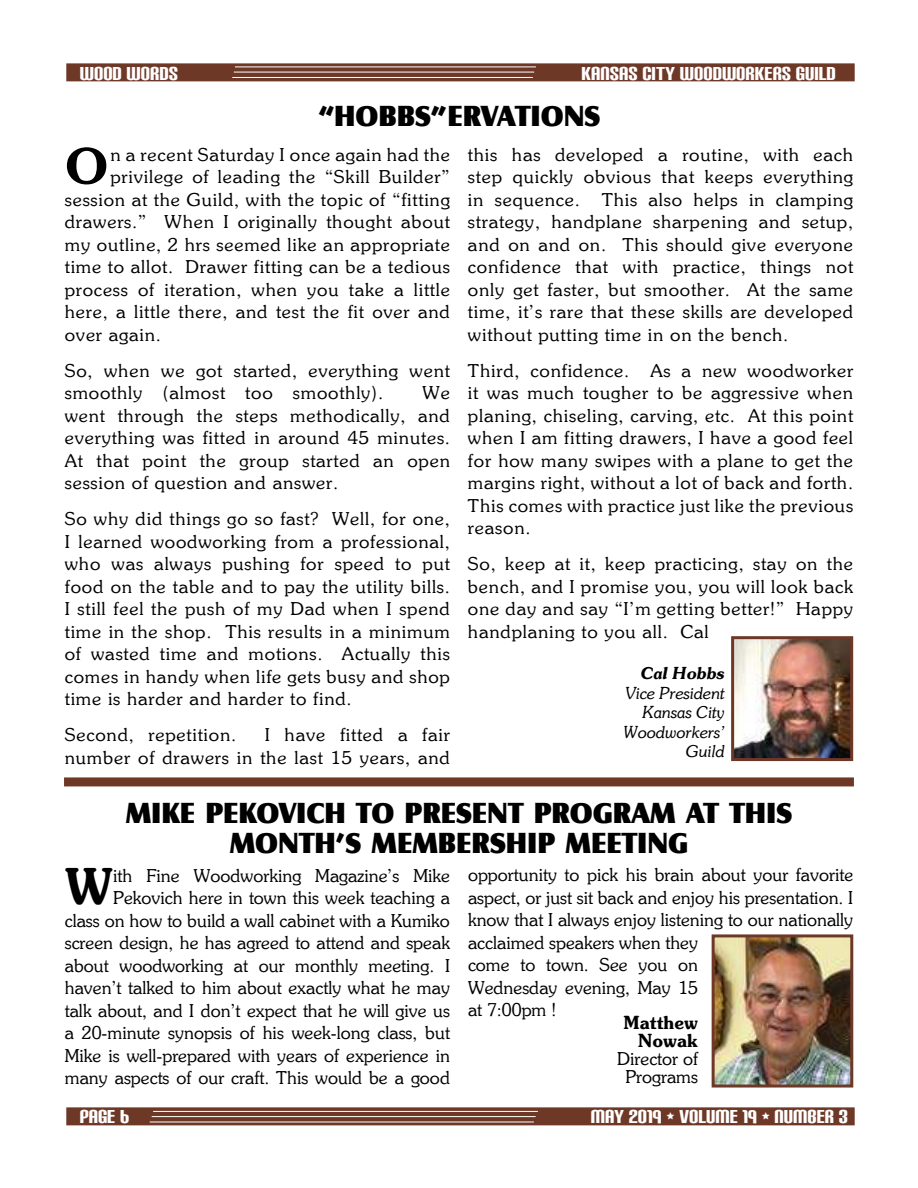
<style>
.page{position:relative;width:918px;height:1188px;background:#fff}
.page>*{position:absolute;margin:0;border:0;box-sizing:border-box;transform-origin:0 0}
.t1{font:49.05px "Souvienne Bold SWFTE";color:#000;scale:1.04 1}
.t2{font:49.05px "Souvienne Bold SWFTE";color:#000}
.t3{font:30px/30px "Castle T Ultr";color:#000;text-align:center}
.t4{font:22.5px "Carbon Block";color:#fff}
.t5{font:18px/22.5px "Souvienne Regular SWFTE";letter-spacing:.04em;color:#000;text-align:justify;scale:1.04 1}
.t6{font:18px/22.5px "Souvienne Regular SWFTE";color:#000;text-align:right}
.t7{font:18px/18px "Souvienne Bold SWFTE";color:#000;text-align:right}
.t8{font:16.5px/19.5px "Souvienne Italic SWFTE";color:#000;text-align:right}
.t9{font:16.5px "Souvienne Bold Italic SWFTE";color:#000}
</style>
<div class="page">
<img style="left:735px;top:640px;width:114px;height:117px">
<div style="left:731px;top:636px;width:122px;height:125px;border:3px solid #6e3827"></div>
<div style="left:64px;top:777px;width:790px;height:9px;background:#6e3827"></div>
<div style="left:66px;top:63px;width:789px;height:18px;background:#6e3827"></div>
<hr style="left:235px;top:67px;width:301px;height:1px;background:#fff">
<hr style="left:232px;top:77px;width:301px;height:1px;background:#fff">
<hr style="left:234px;top:72px;width:300px;height:1px;background:#fff">
<div style="left:66px;top:1107px;width:789px;height:18px;background:#6e3827"></div>
<hr style="left:153px;top:1111px;width:385px;height:1px;background:#fff">
<hr style="left:150px;top:1122px;width:384px;height:1px;background:#fff">
<hr style="left:152px;top:1116px;width:384px;height:1px;background:#fff">
<img style="left:716px;top:938px;width:133px;height:146px">
<div style="left:712px;top:934px;width:141px;height:154px;border:3px solid #6e3827"></div>
<p class="t4" style="left:80px;top:59px;width:100px">WOOD WORDS</p>
<p class="t4" style="left:581px;top:59px;width:256px">KANSAS CITY WOODWORKERS GUILD</p>
<h2 class="t3" style="left:318px;top:102px;width:284px">“HOBBS”ERVATIONS</h2>
<h1 class="t1" style="left:65px;top:147px;width:43px">O</h1>
<p class="t5" style="left:110px;top:145px;width:328px">n a recent Saturday I once again had the</p>
<p class="t5" style="left:110px;top:167px;width:328px">privilege of leading the “Skill Builder”</p>
<p class="t5" style="left:65px;top:190px;width:372px">session at the Guild, with the topic of “fitting</p>
<p class="t5" style="left:65px;top:212px;width:372px">drawers.” When I originally thought about</p>
<p class="t5" style="left:65px;top:235px;width:372px">my outline, 2 hrs seemed like an appropriate</p>
<p class="t5" style="left:65px;top:257px;width:372px">time to allot. Drawer fitting can be a tedious</p>
<p class="t5" style="left:65px;top:280px;width:372px">process of iteration, when you take a little</p>
<p class="t5" style="left:65px;top:302px;width:372px">here, a little there, and test the fit over and</p>
<p class="t5" style="left:65px;top:325px;width:94px">over again.</p>
<p class="t5" style="left:65px;top:361px;width:372px">So, when we got started, everything went smoothly (almost too smoothly).</p>
<p class="t5" style="left:65px;top:383px;width:372px;text-indent:358px">We went through the steps methodically, and everything was fitted in around 45 minutes.<br>At that point the group started an open session of question and answer.</p>
<p class="t5" style="left:65px;top:509px;width:372px">So why did things go so fast? Well, for one, I learned woodworking from a professional, who was always pushing for speed to put food on the table and to pay the utility bills.<br>I still feel the push of my Dad when I spend time in the shop. This results in a minimum of wasted time and motions. Actually this comes in handy when life gets busy and shop time is harder and harder to find.</p>
<p class="t5" style="left:65px;top:725px;width:166px">Second, repetition.</p>
<p class="t5" style="left:65px;top:725px;width:372px;text-align:right">I have fitted a fair<br>number of drawers in the last 15 years, and</p>
<p class="t5" style="left:468px;top:145px;width:372px">this has developed a routine, with each step quickly obvious that keeps everything in sequence. This also helps in clamping strategy, handplane sharpening and setup, and on and on. This should give everyone confidence that with practice, things not only get faster, but smoother. At the same time, it’s rare that these skills are developed without putting time in on the bench.</p>
<p class="t5" style="left:468px;top:361px;width:372px">Third, confidence. As a new woodworker it was much tougher to be aggressive when planing, chiseling, carving, etc. At this point when I am fitting drawers, I have a good feel for how many swipes with a plane to get the margins right, without a lot of back and forth.<br>This comes with practice just like the previous reason.</p>
<p class="t5" style="left:468px;top:554px;width:372px">So, keep at it, keep practicing, stay on the bench, and I promise you, you will look back one day and say “I’m getting better!” Happy handplaning to you all. Cal</p>
<p class="t9" style="left:641px;top:667px;width:85px">Cal Hobbs</p>
<p class="t8" style="left:623px;top:685px;width:103px">Vice President<br>Kansas City<br>Woodworkers’<br>Guild</p>
<h2 class="t3" style="left:126px;top:799px;width:668px">MIKE PEKOVICH TO PRESENT PROGRAM AT THIS<br>MONTH’S MEMBERSHIP MEETING</h2>
<p class="t6" style="left:65px;top:866px;width:387px">ith Fine Woodworking Magazine’s Mike Pekovich here in town this week teaching a<br>class on how to build a wall cabinet with a Kumiko screen design, he has agreed to attend and speak about woodworking at our monthly meeting. I haven’t talked to him about exactly what he may talk about, and I don’t expect that he will give us a 20-minute synopsis of his week-long class, but Mike is well-prepared with years of experience in many aspects of our craft. This would be a good</p>
<h1 class="t2" style="left:65px;top:868px;width:50px">W</h1>
<p class="t6" style="left:468px;top:865px;width:387px;text-align:left">opportunity to pick his brain about your favorite aspect, or just sit back and enjoy his presentation. I know that I always enjoy listening to our nationally acclaimed speakers when they<br>come to town. See you on<br>Wednesday evening, May 15<br>at 7:00pm !</p>
<p class="t7" style="left:623px;top:1015px;width:76px">Matthew<br>Nowak</p>
<p class="t6" style="left:617px;top:1051px;width:82px;line-height:18px;text-align:center">Director of<br>Programs</p>
<p class="t4" style="left:80px;top:1102px;width:51px">PAGE 6</p>
<p class="t4" style="left:591px;top:1102px;width:258px">MAY 2019 • VOLUME 19 • NUMBER 3</p>
</div>
